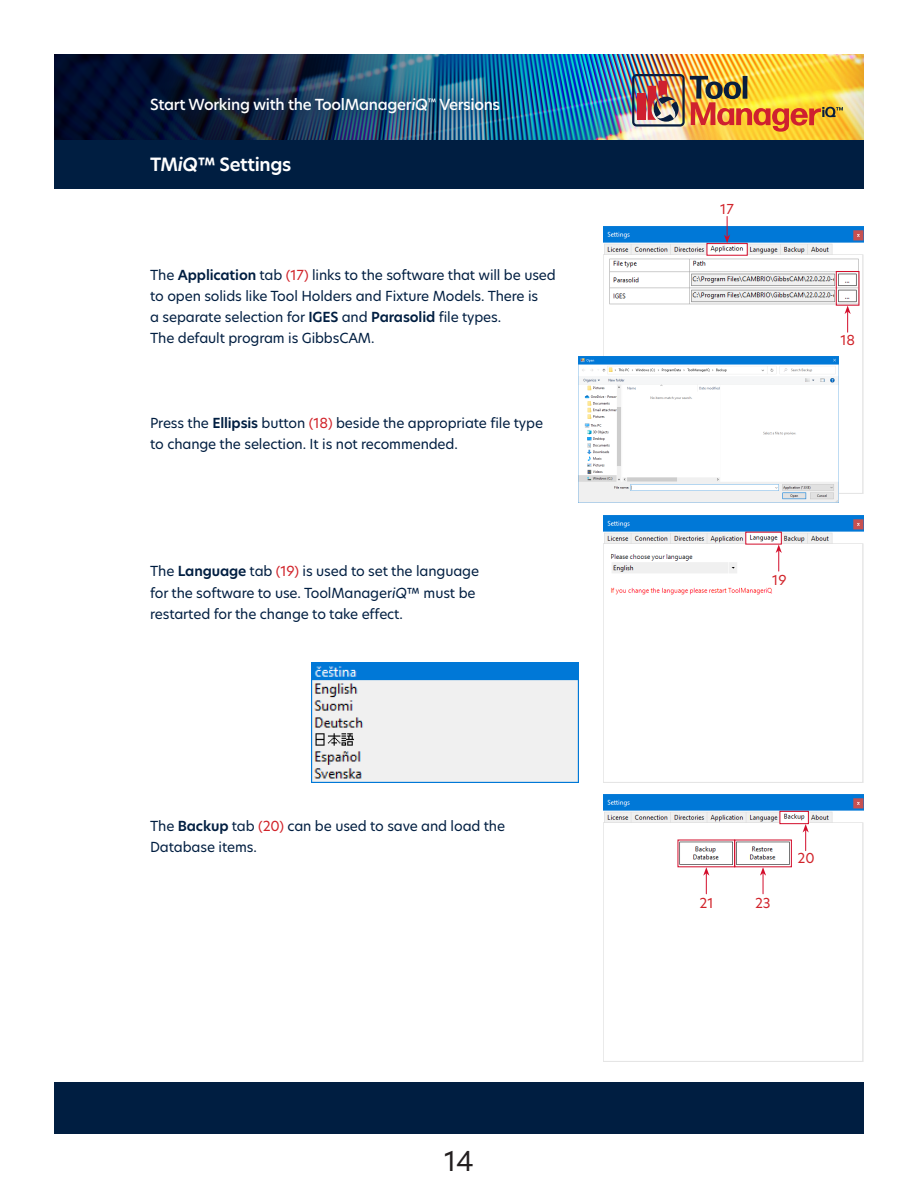
<style>
.page{position:relative;width:918px;height:1188px;background:#fff}
.page>*{position:absolute;margin:0;border:0;box-sizing:border-box;transform-origin:0 0}
.t1{font:27px "Hero New";color:#231f20}
.t2{font:600 18px "Hero New";letter-spacing:-.02em;color:#fff}
.t3{font:500 15px "Hero New";letter-spacing:-.02em;color:#fff}
.t4{font:13.65px/21.1px "Hero New";letter-spacing:-.01em;color:#001e41}
.t5{font:13.5px "Hero New";color:#d1232a}
.s1{font-style:italic}
.s2{font-weight:600}
.s3{color:#d1232a}
</style>
<div class="page">
<img style="left:603px;top:227px;width:261px;height:267px">
<img style="left:54px;top:54px;width:810px;height:86px">
<div style="left:54px;top:140px;width:810px;height:48px;background:#001e41"></div>
<div style="left:54px;top:1082px;width:810px;height:52px;background:#001e41"></div>
<img style="left:137px;top:83px;width:377px;height:44px">
<img style="left:578px;top:356px;width:260px;height:147px">
<img style="left:603px;top:515px;width:261px;height:267px">
<img style="left:312px;top:662px;width:266px;height:120px">
<img style="left:603px;top:794px;width:261px;height:268px">
<div style="left:836px;top:271px;width:23px;height:35px;border:1px solid #d30d2b"></div>
<div style="left:707px;top:243px;width:41px;height:13px;border:1px solid #d30d2b"></div>
<div style="left:780px;top:811px;width:29px;height:13px;border:1px solid #d30d2b"></div>
<div style="left:734px;top:840px;width:58px;height:27px;border:1px solid #d30d2b"></div>
<svg style="left:803px;top:824px;width:6px;height:27px"></svg>
<svg style="left:703px;top:867px;width:6px;height:27px"></svg>
<svg style="left:760px;top:867px;width:6px;height:27px"></svg>
<svg style="left:776px;top:544px;width:6px;height:27px"></svg>
<svg style="left:845px;top:306px;width:6px;height:26px"></svg>
<svg style="left:724px;top:216px;width:6px;height:27px"></svg>
<img style="left:632px;top:74px;width:211px;height:58px">
<p class="t3" style="left:150px;top:94px;width:352px">Start Working with the ToolManager<span class="s1">iQ</span><sup>™</sup> Versions</p>
<p class="t2" style="left:150px;top:152px;width:143px">TM<span class="s1">iQ</span>™ Settings</p>
<p class="t4" style="left:150px;top:264px;width:407px">The <span class="s2">Application</span> tab <span class="s3">(17)</span> links to the software that will be used to open solids like Tool Holders and Fixture Models. There is<br>a separate selection for <span class="s2">IGES</span> and <span class="s2">Parasolid</span> file types.<br>The default program is GibbsCAM.</p>
<p class="t4" style="left:150px;top:412px;width:394px">Press the <span class="s2">Ellipsis</span> button <span class="s3">(18)</span> beside the appropriate file type to change the selection. It is not recommended.</p>
<p class="t4" style="left:150px;top:561px;width:331px">The <span class="s2">Language</span> tab <span class="s3">(19)</span> is used to set the language for the software to use. ToolManager<span class="s1">iQ</span>™ must be restarted for the change to take effect.</p>
<p class="t4" style="left:150px;top:815px;width:356px">The <span class="s2">Backup</span> tab <span class="s3">(20)</span> can be used to save and load the<br>Database items.</p>
<h1 class="t1" style="left:444px;top:1142px;width:31px">14</h1>
<p class="t5" style="left:720px;top:199px;width:15px">17</p>
<p class="t5" style="left:840px;top:331px;width:16px">18</p>
<p class="t5" style="left:772px;top:570px;width:16px">19</p>
<p class="t5" style="left:700px;top:893px;width:16px">21</p>
<p class="t5" style="left:755px;top:893px;width:17px">23</p>
<p class="t5" style="left:798px;top:848px;width:19px">20</p>
</div>
